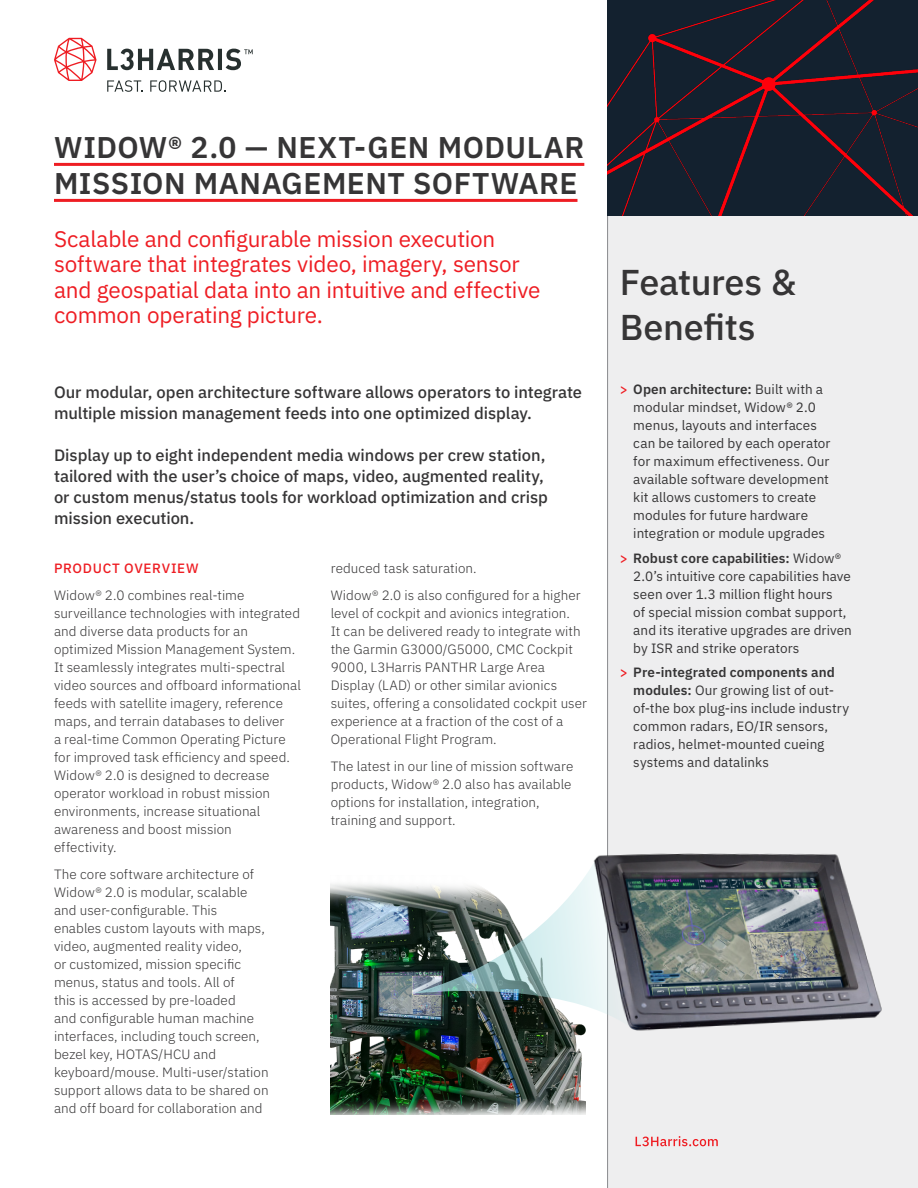
<style>
.page{position:relative;width:918px;height:1188px;background:#fff}
.page>*{position:absolute;margin:0;border:0;box-sizing:border-box;transform-origin:0 0}
.CALLOUT___Plex_Sans{font:500 36px "IBM Plex Sans";letter-spacing:-.01em;color:#363536}
.H1___Plex_Sans_20pt{font:600 30px/36px "IBM Plex Sans";letter-spacing:.015em;color:#363536}
.H2__RED____Plex_Sans{font:22.5px/25.5px "IBM Plex Sans";letter-spacing:-.01em;color:#ee1d23}
.INTRO___Plex_Sans_Me{font:500 16.5px/21px "IBM Plex Sans";letter-spacing:-.005em;color:#363536}
.BODY___Plex_Sans_Lig{font:300 13.5px/18px "IBM Plex Sans";letter-spacing:.005em;color:#363536}
.t1{font:13.5px/18px "IBM Plex Sans";letter-spacing:.005em;color:#363536}
.H3__RED____Plex_Sans{font:500 13.5px "IBM Plex Sans";letter-spacing:.05em;color:#ee1d23}
.s1{font-weight:500;color:#ee1d23}
.s2{font-weight:600}
</style>
<div class="page">
<div style="left:608px;top:0;width:310px;height:1188px;background:#eeeeef"></div>
<hr style="left:607px;top:0;width:1px;height:1188px;background:#8a8c8f">
<svg style="left:636px;top:1136px;width:82px;height:10px"></svg>
<hr style="left:54px;top:163px;width:530px;height:3px;background:#ee1d23">
<hr style="left:54px;top:199px;width:523px;height:3px;background:#ee1d23">
<img style="left:331px;top:884px;width:255px;height:230px">
<img style="left:412px;top:876px;width:174px;height:152px">
<img style="left:588px;top:853px;width:294px;height:178px">
<img style="left:608px;top:0;width:310px;height:216px">
<svg style="left:54px;top:38px;width:43px;height:43px"></svg>
<svg style="left:107px;top:80px;width:36px;height:12px"></svg>
<svg style="left:150px;top:80px;width:75px;height:12px"></svg>
<svg style="left:107px;top:49px;width:146px;height:21px"></svg>
<p class="H1___Plex_Sans_20pt" style="left:54px;top:127px;width:532px">WIDOW® 2.0 — NEXT-GEN MODULAR<br>MISSION MANAGEMENT SOFTWARE</p>
<p class="H2__RED____Plex_Sans" style="left:54px;top:224px;width:488px">Scalable and configurable mission execution software that integrates video, imagery, sensor and geospatial data into an intuitive and effective common operating picture.</p>
<p class="INTRO___Plex_Sans_Me" style="left:54px;top:381px;width:530px">Our modular, open architecture software allows operators to integrate multiple mission management feeds into one optimized display.</p>
<p class="INTRO___Plex_Sans_Me" style="left:54px;top:444px;width:496px">Display up to eight independent media windows per crew station, tailored with the user’s choice of maps, video, augmented reality, or custom menus/status tools for workload optimization and crisp mission execution.</p>
<p class="H3__RED____Plex_Sans" style="left:54px;top:557px;width:146px">PRODUCT OVERVIEW</p>
<p class="BODY___Plex_Sans_Lig" style="left:54px;top:585px;width:249px">Widow® 2.0 combines real-time surveillance technologies with integrated and diverse data products for an optimized Mission Management System.<br>It seamlessly integrates multi-spectral video sources and offboard informational feeds with satellite imagery, reference maps, and terrain databases to deliver<br>a real-time Common Operating Picture for improved task efficiency and speed.<br>Widow® 2.0 is designed to decrease operator workload in robust mission environments, increase situational awareness and boost mission<br>effectivity.</p>
<p class="BODY___Plex_Sans_Lig" style="left:54px;top:864px;width:216px">The core software architecture of<br>Widow® 2.0 is modular, scalable and user-configurable. This<br>enables custom layouts with maps, video, augmented reality video,<br>or customized, mission specific menus, status and tools. All of<br>this is accessed by pre-loaded<br>and configurable human machine interfaces, including touch screen, bezel key, HOTAS/HCU and keyboard/mouse. Multi-user/station support allows data to be shared on and off board for collaboration and</p>
<p class="BODY___Plex_Sans_Lig" style="left:331px;top:558px;width:147px">reduced task saturation.</p>
<p class="BODY___Plex_Sans_Lig" style="left:331px;top:585px;width:258px">Widow® 2.0 is also configured for a higher level of cockpit and avionics integration.<br>It can be delivered ready to integrate with the Garmin G3000/G5000, CMC Cockpit 9000, L3Harris PANTHR Large Area Display (LAD) or other similar avionics suites, offering a consolidated cockpit user experience at a fraction of the cost of a Operational Flight Program.</p>
<p class="BODY___Plex_Sans_Lig" style="left:331px;top:756px;width:244px">The latest in our line of mission software products, Widow® 2.0 also has available options for installation, integration, training and support.</p>
<p class="CALLOUT___Plex_Sans" style="left:620px;top:254px;width:178px">Features &amp;</p>
<p class="CALLOUT___Plex_Sans" style="left:620px;top:299px;width:137px">Benefits</p>
<p class="t1" style="left:633px;top:379px;width:199px;text-indent:-14px"><span class="s1">&gt;</span> <span class="s2">Open architecture:</span> Built with a modular mindset, Widow® 2.0 menus, layouts and interfaces can be tailored by each operator for maximum effectiveness. Our available software development kit allows customers to create modules for future hardware integration or module upgrades</p>
<p class="t1" style="left:633px;top:548px;width:220px;text-indent:-14px"><span class="s1">&gt;</span> <span class="s2">Robust core capabilities:</span> Widow® 2.0’s intuitive core capabilities have seen over 1.3 million flight hours<br>of special mission combat support, and its iterative upgrades are driven by ISR and strike operators</p>
<p class="t1" style="left:633px;top:663px;width:217px;text-indent:-14px"><span class="s1">&gt;</span> <span class="s2">Pre-integrated components and modules:</span> Our growing list of out&shy;of-the box plug-ins include industry common radars, EO/IR sensors, radios, helmet-mounted cueing systems and datalinks</p>
</div>
